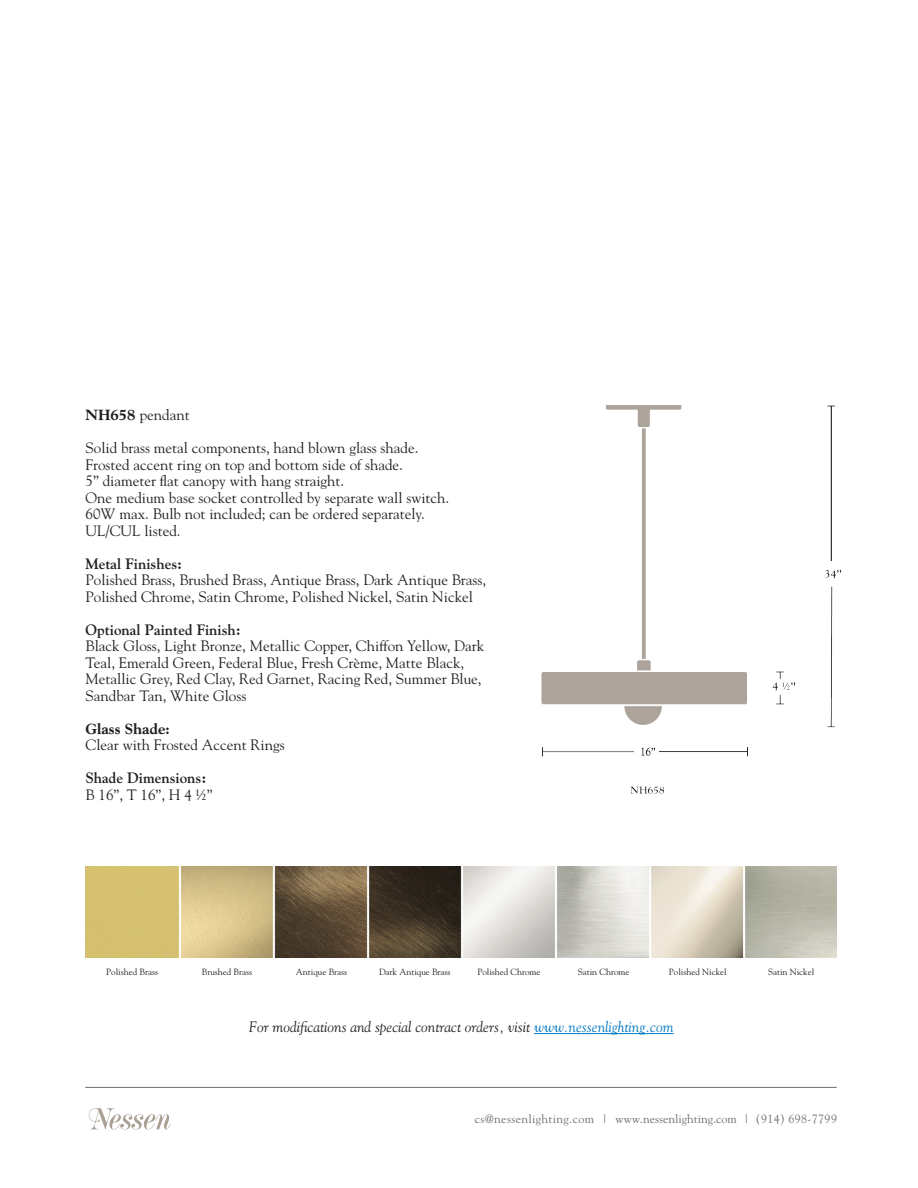
<style>
.page{position:relative;width:918px;height:1188px;background:#fff}
.page>*{position:absolute;margin:0;border:0;box-sizing:border-box;transform-origin:0 0}
.t1{font:15px/16.5px "Goudy";color:#231f20}
.t2{font:italic 15px "Goudy";color:#231f20}
.t3{font:700 15px "Goudy";color:#231f20}
.t4{font:800 15px "Goudy";color:#231f20}
.t5{font:12px "Goudy";letter-spacing:.03em;color:#6c6d70}
.t6{font:9px "Goudy";color:#231f20}
.s1{font-weight:800}
.s2{color:#0079c2}
</style>
<div class="page">
<hr style="left:534px;top:1033px;width:140px;height:1px;background:#0079c2">
<hr style="left:85px;top:1087px;width:752px;height:1px;background:#6c6d70">
<svg style="left:89px;top:1108px;width:82px;height:22px"></svg>
<img style="left:86px;top:867px;width:751px;height:91px">
<img style="left:541px;top:405px;width:301px;height:389px">
<p class="t1" style="left:86px;top:406px;width:106px"><span class="s1">NH658</span> pendant</p>
<p class="t1" style="left:86px;top:439px;width:334px">Solid brass metal components, hand blown glass shade.</p>
<p class="t1" style="left:86px;top:456px;width:319px">Frosted accent ring on top and bottom side of shade.</p>
<p class="t1" style="left:86px;top:472px;width:260px">5” diameter flat canopy with hang straight.</p>
<p class="t1" style="left:86px;top:489px;width:365px">One medium base socket controlled by separate wall switch.</p>
<p class="t1" style="left:86px;top:505px;width:341px">60W max. Bulb not included; can be ordered separately.</p>
<p class="t1" style="left:86px;top:522px;width:97px">UL/CUL listed.</p>
<p class="t3" style="left:86px;top:554px;width:98px">Metal Finishes:</p>
<p class="t1" style="left:86px;top:571px;width:402px">Polished Brass, Brushed Brass, Antique Brass, Dark Antique Brass,<br>Polished Chrome, Satin Chrome, Polished Nickel, Satin Nickel</p>
<p class="t3" style="left:86px;top:620px;width:157px">Optional Painted Finish:</p>
<p class="t1" style="left:86px;top:637px;width:400px">Black Gloss, Light Bronze, Metallic Copper, Chiffon Yellow, Dark Teal, Emerald Green, Federal Blue, Fresh Crème, Matte Black, Metallic Grey, Red Clay, Red Garnet, Racing Red, Summer Blue, Sandbar Tan, White Gloss</p>
<p class="t4" style="left:86px;top:720px;width:86px">Glass Shade:</p>
<p class="t1" style="left:86px;top:736px;width:201px">Clear with Frosted Accent Rings</p>
<p class="t3" style="left:86px;top:769px;width:122px">Shade Dimensions:</p>
<p class="t1" style="left:86px;top:786px;width:129px">B 16”, T 16”, H 4 ½”</p>
<p class="t6" style="left:106px;top:966px;width:53px">Polished Brass</p>
<p class="t6" style="left:202px;top:966px;width:52px">Brushed Brass</p>
<p class="t6" style="left:296px;top:966px;width:53px">Antique Brass</p>
<p class="t6" style="left:379px;top:966px;width:73px">Dark Antique Brass</p>
<p class="t6" style="left:477px;top:966px;width:65px">Polished Chrome</p>
<p class="t6" style="left:578px;top:966px;width:53px">Satin Chrome</p>
<p class="t6" style="left:669px;top:966px;width:59px">Polished Nickel</p>
<p class="t6" style="left:768px;top:966px;width:48px">Satin Nickel</p>
<p class="t2" style="left:249px;top:1018px;width:426px">For modifications and special contract orders, visit <span class="s2">www.nessenlighting.com</span></p>
<p class="t5" style="left:475px;top:1112px;width:364px">cs@nessenlighting.com | www.nessenlighting.com | (914) 698-7799</p>
</div>
